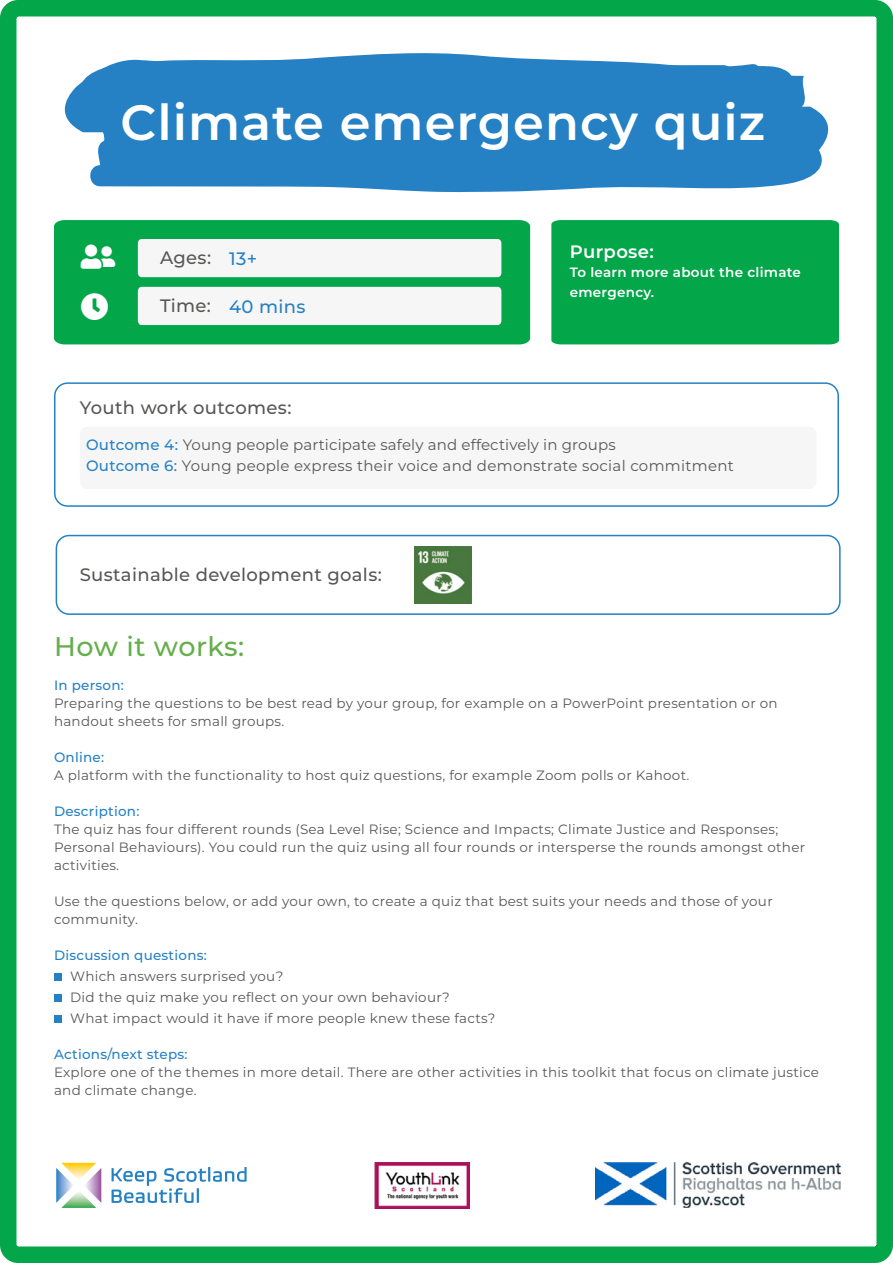
<style>
.page{position:relative;width:893px;height:1263px;background:#fff}
.page>*{position:absolute;margin:0;border:0;box-sizing:border-box;transform-origin:0 0}
.t1{font:600 49.5px "Montserrat";letter-spacing:.02em;color:#fff}
.t2{font:27.75px "Font Awesome 5 Pro Solid";color:#fff}
.t3{font:500 27px "Montserrat";letter-spacing:.015em;color:#65af4b}
.t4{font:500 18px "Montserrat";letter-spacing:.02em;color:#575756}
.t5{font:500 18px "Montserrat";letter-spacing:.02em;color:#2581c4}
.t6{font:600 18px "Montserrat";letter-spacing:.02em;color:#fff}
.t7{font:15px/21px "Montserrat";letter-spacing:.01em;color:#575756}
.t8{font:13.5px/18px "Montserrat";letter-spacing:.02em;color:#575756}
.t9{font:500 13.5px "Montserrat";letter-spacing:.02em;color:#2581c4}
.t10{font:600 13.5px/19.5px "Montserrat";letter-spacing:.02em;color:#fff}
.s1{font-weight:500;color:#2581c4}
</style>
<div class="page">
<div style="left:0;top:0;width:893px;height:1263px;border:16px solid #04a64a;border-radius:10px"></div>
<svg style="left:132px;top:53px;width:429px;height:7px"></svg>
<svg style="left:65px;top:60px;width:763px;height:118px;background:#388cc9"></svg>
<div style="left:322px;top:61px;width:441px;height:29px;background:#2581c4"></div>
<svg style="left:87px;top:138px;width:720px;height:54px;background:#388cc9"></svg>
<svg style="left:56px;top:1163px;width:45px;height:45px"></svg>
<svg style="left:112px;top:1167px;width:135px;height:36px"></svg>
<img style="left:375px;top:1162px;width:95px;height:47px">
<img style="left:595px;top:1162px;width:246px;height:46px">
<div style="left:551px;top:220px;width:288px;height:124px;background:#04a64a"></div>
<div style="left:54px;top:220px;width:476px;height:124px;background:#04a64a"></div>
<div style="left:138px;top:239px;width:363px;height:38px;background:#f6f6f6;border-radius:4px"></div>
<div style="left:138px;top:287px;width:363px;height:38px;background:#f6f6f6;border-radius:4px"></div>
<div style="left:54px;top:973px;width:7px;height:8px;background:#2581c4"></div>
<div style="left:54px;top:994px;width:7px;height:8px;background:#2581c4"></div>
<div style="left:54px;top:1015px;width:7px;height:8px;background:#2581c4"></div>
<div style="left:54px;top:382px;width:785px;height:125px;border:2px solid #2581c4;border-radius:13px"></div>
<div style="left:56px;top:535px;width:785px;height:80px;border:2px solid #2581c4;border-radius:13px"></div>
<div style="left:80px;top:427px;width:736px;height:62px;background:#f6f6f6;border-radius:7px"></div>
<img style="left:415px;top:547px;width:56px;height:56px">
<svg style="left:81px;top:244px;width:34px;height:25px"></svg>
<svg style="left:81px;top:293px;width:27px;height:27px"></svg>
<h1 class="t1" style="left:120px;top:87px;width:646px">Climate emergency quiz</h1>
<h2 class="t2" style="left:81px;top:243px;width:36px">◆▲■▲</h2>
<h3 class="t5" style="left:229px;top:246px;width:30px">13+</h3>
<h3 class="t5" style="left:229px;top:294px;width:78px">40 mins</h3>
<h3 class="t4" style="left:160px;top:245px;width:53px">Ages:</h3>
<h3 class="t4" style="left:160px;top:293px;width:52px">Time:</h3>
<h3 class="t4" style="left:80px;top:395px;width:213px">Youth work outcomes:</h3>
<h3 class="t6" style="left:570px;top:239px;width:86px">Purpose:</h3>
<p class="t10" style="left:570px;top:262px;width:233px">To learn more about the climate emergency.</p>
<p class="t7" style="left:86px;top:434px;width:649px"><span class="s1">Outcome 4:</span> Young people participate safely and effectively in groups<br><span class="s1">Outcome 6:</span> Young people express their voice and demonstrate social commitment</p>
<h3 class="t4" style="left:80px;top:562px;width:304px">Sustainable development goals:</h3>
<h3 class="t3" style="left:54px;top:627px;width:192px">How it works:</h3>
<p class="t9" style="left:54px;top:676px;width:71px">In person:</p>
<p class="t8" style="left:54px;top:694px;width:725px">Preparing the questions to be best read by your group, for example on a PowerPoint presentation or on handout sheets for small groups.</p>
<p class="t9" style="left:54px;top:748px;width:52px">Online:</p>
<p class="t8" style="left:54px;top:766px;width:637px">A platform with the functionality to host quiz questions, for example Zoom polls or Kahoot.</p>
<p class="t9" style="left:54px;top:802px;width:87px">Description:</p>
<p class="t8" style="left:54px;top:820px;width:753px">The quiz has four different rounds (Sea Level Rise; Science and Impacts; Climate Justice and Responses;<br>Personal Behaviours). You could run the quiz using all four rounds or intersperse the rounds amongst other activities.</p>
<p class="t8" style="left:54px;top:892px;width:720px">Use the questions below, or add your own, to create a quiz that best suits your needs and those of your community.</p>
<p class="t9" style="left:54px;top:946px;width:154px">Discussion questions:</p>
<p class="t8" style="left:70px;top:965px;width:427px;line-height:21px">Which answers surprised you?<br>Did the quiz make you reflect on your own behaviour?<br>What impact would it have if more people knew these facts?</p>
<p class="t9" style="left:54px;top:1045px;width:135px">Actions/next steps:</p>
<p class="t8" style="left:54px;top:1063px;width:766px">Explore one of the themes in more detail. There are other activities in this toolkit that focus on climate justice and climate change.</p>
</div>
